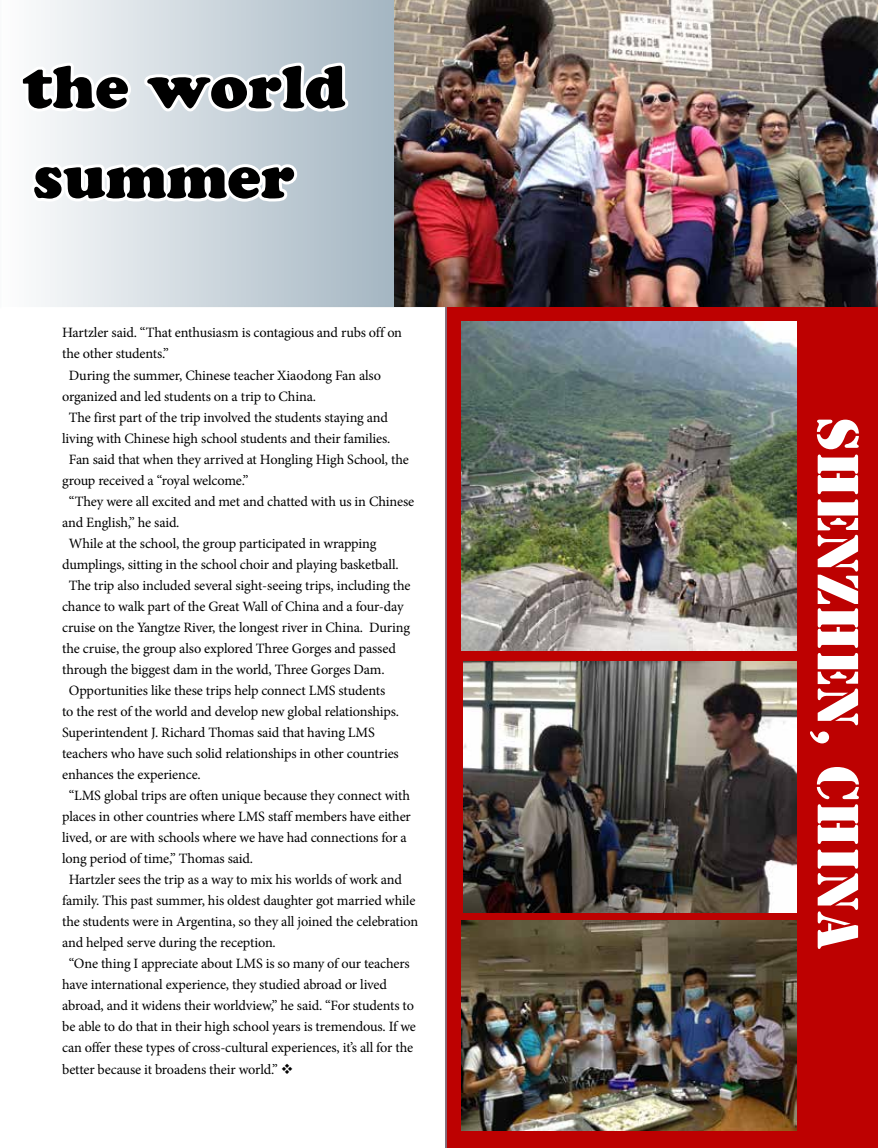
<style>
.page{position:relative;width:878px;height:1148px;background:#fff}
.page>*{position:absolute;margin:0;border:0;box-sizing:border-box;transform-origin:0 0}
.t1{font:60px/90px "Cooper Black Std";color:#000}
.t2{font:54px "Stencil";color:#fff}
.t3{font:14.25px "Minion Pro";letter-spacing:-.01em;color:#000}
</style>
<div class="page">
<svg style="left:41px;top:0;width:404px;height:307px;background:#c0ccd4"></svg>
<div style="left:445px;top:306px;width:433px;height:842px;background:#bd0101"></div>
<svg style="left:41px;top:60px;width:310px;height:247px"></svg>
<img style="left:394px;top:0;width:484px;height:306px">
<img style="left:461px;top:321px;width:335px;height:329px">
<img style="left:461px;top:920px;width:335px;height:210px">
<img style="left:464px;top:662px;width:332px;height:250px">
<h1 class="t1" style="left:23px;top:42px;width:324px">the world summer</h1>
<p class="t3" style="left:62px;top:323px;width:341px">Hartzler said. “That enthusiasm is contagious and rubs off on</p>
<p class="t3" style="left:62px;top:344px;width:108px">the other students.”</p>
<p class="t3" style="left:69px;top:365px;width:314px">During the summer, Chinese teacher Xiaodong Fan also</p>
<p class="t3" style="left:62px;top:386px;width:255px">organized and led students on a trip to China.</p>
<p class="t3" style="left:69px;top:407px;width:320px">The first part of the trip involved the students staying and</p>
<p class="t3" style="left:62px;top:428px;width:330px">living with Chinese high school students and their families.</p>
<p class="t3" style="left:69px;top:449px;width:341px">Fan said that when they arrived at Hongling High School, the</p>
<p class="t3" style="left:62px;top:470px;width:188px">group received a “royal welcome.”</p>
<p class="t3" style="left:69px;top:491px;width:347px">“They were all excited and met and chatted with us in Chinese</p>
<p class="t3" style="left:62px;top:512px;width:119px">and English,” he said.</p>
<p class="t3" style="left:69px;top:533px;width:309px">While at the school, the group participated in wrapping</p>
<p class="t3" style="left:62px;top:554px;width:338px">dumplings, sitting in the school choir and playing basketball.</p>
<p class="t3" style="left:69px;top:575px;width:343px">The trip also included several sight-seeing trips, including the</p>
<p class="t3" style="left:62px;top:596px;width:343px">chance to walk part of the Great Wall of China and a four-day</p>
<p class="t3" style="left:62px;top:617px;width:349px">cruise on the Yangtze River, the longest river in China. During</p>
<p class="t3" style="left:62px;top:638px;width:335px">the cruise, the group also explored Three Gorges and passed</p>
<p class="t3" style="left:62px;top:659px;width:324px">through the biggest dam in the world, Three Gorges Dam.</p>
<p class="t3" style="left:69px;top:680px;width:318px">Opportunities like these trips help connect LMS students</p>
<p class="t3" style="left:62px;top:701px;width:338px">to the rest of the world and develop new global relationships.</p>
<p class="t3" style="left:62px;top:722px;width:314px">Superintendent J. Richard Thomas said that having LMS</p>
<p class="t3" style="left:62px;top:743px;width:338px">teachers who have such solid relationships in other countries</p>
<p class="t3" style="left:62px;top:764px;width:140px">enhances the experience.</p>
<p class="t3" style="left:69px;top:785px;width:342px">“LMS global trips are often unique because they connect with</p>
<p class="t3" style="left:62px;top:806px;width:350px">places in other countries where LMS staff members have either</p>
<p class="t3" style="left:62px;top:827px;width:346px">lived, or are with schools where we have had connections for a</p>
<p class="t3" style="left:62px;top:848px;width:192px">long period of time,” Thomas said.</p>
<p class="t3" style="left:69px;top:869px;width:335px">Hartzler sees the trip as a way to mix his worlds of work and</p>
<p class="t3" style="left:62px;top:890px;width:355px">family. This past summer, his oldest daughter got married while</p>
<p class="t3" style="left:62px;top:911px;width:357px">the students were in Argentina, so they all joined the celebration</p>
<p class="t3" style="left:62px;top:932px;width:215px">and helped serve during the reception.</p>
<p class="t3" style="left:69px;top:953px;width:342px">“One thing I appreciate about LMS is so many of our teachers</p>
<p class="t3" style="left:62px;top:974px;width:326px">have international experience, they studied abroad or lived</p>
<p class="t3" style="left:62px;top:995px;width:353px">abroad, and it widens their worldview,” he said. “For students to</p>
<p class="t3" style="left:62px;top:1016px;width:355px">be able to do that in their high school years is tremendous. If we</p>
<p class="t3" style="left:62px;top:1037px;width:352px">can offer these types of cross-cultural experiences, it’s all for the</p>
<p class="t3" style="left:62px;top:1059px;width:233px">better because it broadens their world.” ❖</p>
<h2 class="t2" style="left:872px;top:417px;width:534px;rotate:90deg">SHENZHEN, CHINA</h2>
</div>
